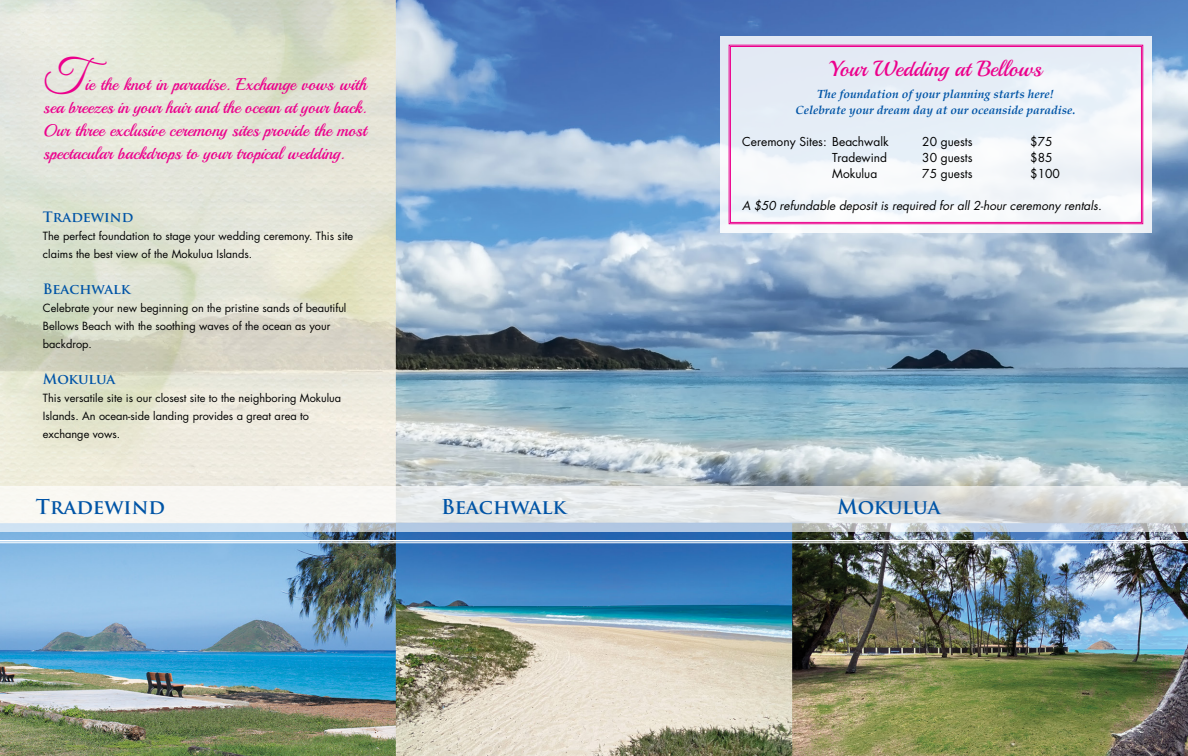
<style>
.page{position:relative;width:1188px;height:756px;background:#fff}
.page>*{position:absolute;margin:0;border:0;box-sizing:border-box;transform-origin:0 0}
.t1{font:45.2px "Great Vibes";color:#ec008c}
.t2{font:22px "Playball";color:#ec008c}
.t3{font:700 20px "Trajan Pro";color:#0054a6}
.t4{font:17px/23px "Playball";color:#ec008c;text-align:justify}
.t5{font:700 14px "Trajan Pro";color:#0054a6}
.t6{font:italic 700 12px/16px "Palatino";color:#0054a6;text-align:center}
.t7{font:12px "Futura";color:#000}
.t8{font:italic 12px "Futura";color:#000}
.t9{font:11px/18px "Futura";color:#000}
</style>
<div class="page">
<img style="left:0;top:0;width:1188px;height:756px">
<svg style="left:720px;top:36px;width:432px;height:197px"></svg>
<svg style="left:729px;top:45px;width:414px;height:179px"></svg>
<div style="left:730px;top:46px;width:412px;height:177px;border:1px solid #ec008c"></div>
<svg style="left:0;top:487px;width:1188px;height:45px"></svg>
<hr style="left:0;top:540px;width:1188px;height:2px;background:#fff">
<hr style="left:0;top:542px;width:1188px;height:1px;background:#fff">
<h1 class="t1" style="left:44px;top:51px;width:43px">T</h1>
<h3 class="t4" style="left:44px;top:73px;width:325px;text-indent:41px">ie the knot in paradise. Exchange vows with sea breezes in your hair and the ocean at your back.<br>Our three exclusive ceremony sites provide the most spectacular backdrops to your tropical wedding.</h3>
<p class="t5" style="left:43px;top:208px;width:92px">Tradewind</p>
<p class="t9" style="left:43px;top:227px;width:312px">The perfect foundation to stage your wedding ceremony. This site claims the best view of the Mokulua Islands.</p>
<p class="t5" style="left:43px;top:280px;width:89px">Beachwalk</p>
<p class="t9" style="left:43px;top:299px;width:305px">Celebrate your new beginning on the pristine sands of beautiful<br>Bellows Beach with the soothing waves of the ocean as your backdrop.</p>
<p class="t5" style="left:43px;top:370px;width:74px">Mokulua</p>
<p class="t9" style="left:43px;top:389px;width:300px">This versatile site is our closest site to the neighboring Mokulua<br>Islands. An ocean-side landing provides a great area to exchange vows.</p>
<h3 class="t3" style="left:36px;top:494px;width:131px">Tradewind</h3>
<h3 class="t3" style="left:441px;top:494px;width:127px">Beachwalk</h3>
<h2 class="t2" style="left:829px;top:55px;width:214px">Your Wedding at Bellows</h2>
<p class="t6" style="left:796px;top:86px;width:281px">The foundation of your planning starts here!<br>Celebrate your dream day at our oceanside paradise.</p>
<p class="t7" style="left:742px;top:134px;width:148px">Ceremony Sites: Beachwalk</p>
<p class="t7" style="left:922px;top:134px;width:52px">20 guests</p>
<p class="t7" style="left:1030px;top:134px;width:24px">$75</p>
<p class="t7" style="left:832px;top:150px;width:56px">Tradewind</p>
<p class="t7" style="left:922px;top:150px;width:52px">30 guests</p>
<p class="t7" style="left:1030px;top:150px;width:24px">$85</p>
<p class="t7" style="left:832px;top:166px;width:47px">Mokulua</p>
<p class="t7" style="left:922px;top:166px;width:52px">75 guests</p>
<p class="t7" style="left:1030px;top:166px;width:31px">$100</p>
<p class="t8" style="left:742px;top:198px;width:361px">A $50 refundable deposit is required for all 2-hour ceremony rentals.</p>
<h3 class="t3" style="left:837px;top:494px;width:105px">Mokulua</h3>
</div>
